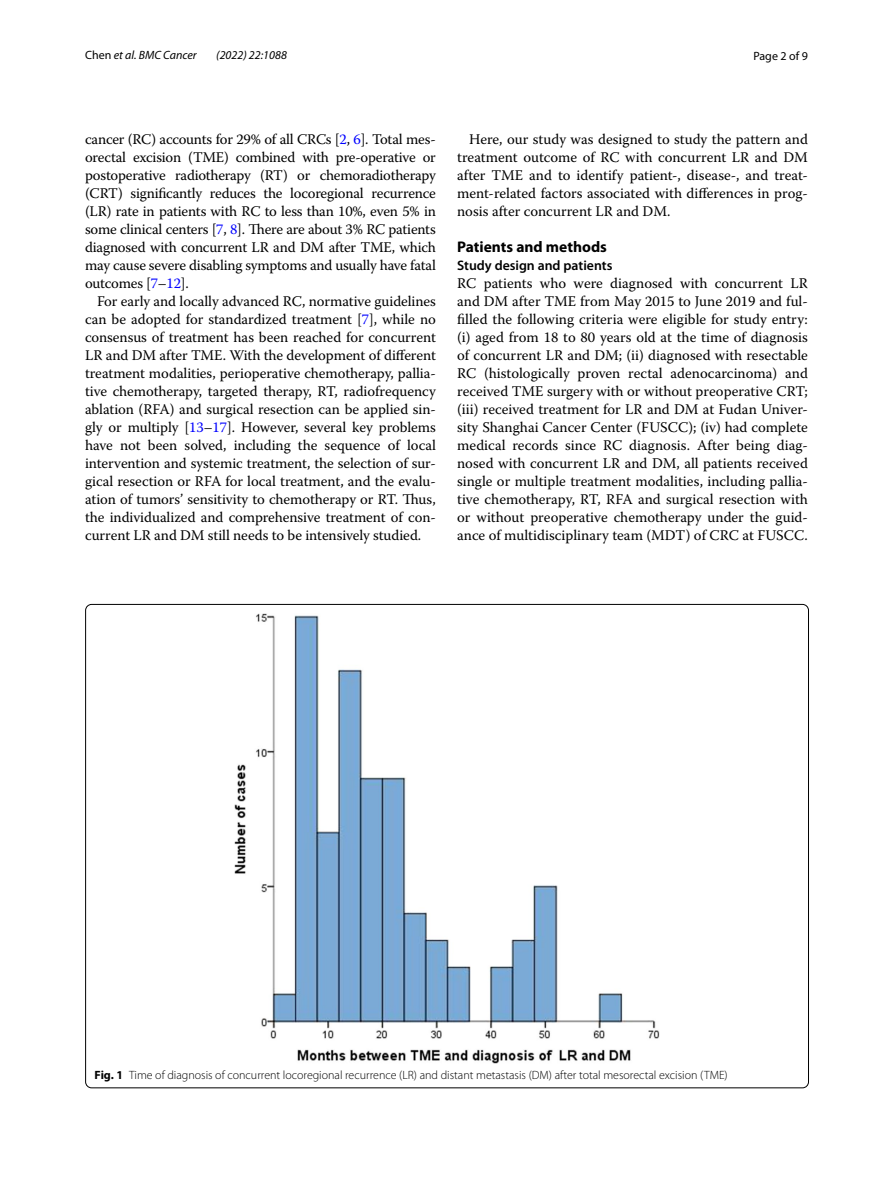
<style>
.page{position:relative;width:893px;height:1187px;background:#fff}
.page>*{position:absolute;margin:0;border:0;box-sizing:border-box;transform-origin:0 0}
.t1{font:700 15.45px "Myriad Pro";color:#000}
.t2{font:14.7px/18px "Warnock Pro";letter-spacing:-.005em;color:#000;text-align:justify}
.t3{font:600 13.8px "Myriad Pro";color:#000}
.t4{font:300 12px "Myriad Pro";color:#000}
.t5{font:italic 12px "Myriad Pro";color:#000}
.t6{font:12px "Myriad Pro";color:#000}
.s1{font-style:normal}
.s2{color:#00f}
.s3{font-weight:700}
</style>
<div class="page">
<img style="left:234px;top:613px;width:426px;height:450px">
<p class="t5" style="left:85px;top:48px;width:113px"><span class="s1">Chen</span> et al. BMC Cancer</p>
<p class="t5" style="left:216px;top:48px;width:72px">(2022) 22:1088</p>
<p class="t6" style="left:753px;top:48px;width:56px">Page 2 of 9</p>
<p class="t2" style="left:85px;top:130px;width:352px">cancer (RC) accounts for 29% of all CRCs [<span class="s2">2</span>, <span class="s2">6</span>]. Total mes&shy;orectal excision (TME) combined with pre-operative or postoperative radiotherapy (RT) or chemoradiotherapy (CRT) significantly reduces the locoregional recurrence (LR) rate in patients with RC to less than 10%, even 5% in some clinical centers [<span class="s2">7</span>, <span class="s2">8</span>]. There are about 3% RC patients diagnosed with concurrent LR and DM after TME, which may cause severe disabling symptoms and usually have fatal outcomes [<span class="s2">7</span>–<span class="s2">12</span>].</p>
<p class="t2" style="left:85px;top:292px;width:352px;text-indent:12px">For early and locally advanced RC, normative guidelines can be adopted for standardized treatment [<span class="s2">7</span>], while no consensus of treatment has been reached for concurrent LR and DM after TME. With the development of different treatment modalities, perioperative chemotherapy, pallia&shy;tive chemotherapy, targeted therapy, RT, radiofrequency ablation (RFA) and surgical resection can be applied sin&shy;gly or multiply [<span class="s2">13</span>–<span class="s2">17</span>]. However, several key problems have not been solved, including the sequence of local intervention and systemic treatment, the selection of sur&shy;gical resection or RFA for local treatment, and the evalu&shy;ation of tumors’ sensitivity to chemotherapy or RT. Thus, the individualized and comprehensive treatment of con&shy;current LR and DM still needs to be intensively studied.</p>
<p class="t2" style="left:457px;top:130px;width:352px;text-indent:12px">Here, our study was designed to study the pattern and treatment outcome of RC with concurrent LR and DM after TME and to identify patient-, disease-, and treat&shy;ment-related factors associated with differences in prog&shy;nosis after concurrent LR and DM.</p>
<p class="t1" style="left:457px;top:236px;width:151px">Patients and methods</p>
<p class="t3" style="left:457px;top:256px;width:157px">Study design and patients</p>
<p class="t2" style="left:457px;top:274px;width:352px">RC patients who were diagnosed with concurrent LR and DM after TME from May 2015 to June 2019 and ful&shy;filled the following criteria were eligible for study entry: (i) aged from 18 to 80 years old at the time of diagnosis of concurrent LR and DM; (ii) diagnosed with resectable RC (histologically proven rectal adenocarcinoma) and received TME surgery with or without preoperative CRT; (iii) received treatment for LR and DM at Fudan Univer&shy;sity Shanghai Cancer Center (FUSCC); (iv) had complete medical records since RC diagnosis. After being diag&shy;nosed with concurrent LR and DM, all patients received single or multiple treatment modalities, including pallia&shy;tive chemotherapy, RT, RFA and surgical resection with or without preoperative chemotherapy under the guid&shy;ance of multidisciplinary team (MDT) of CRC at FUSCC.</p>
<p class="t4" style="left:95px;top:1068px;width:635px"><span class="s3">Fig. 1</span> Time of diagnosis of concurrent locoregional recurrence (LR) and distant metastasis (DM) after total mesorectal excision (TME)</p>
</div>
